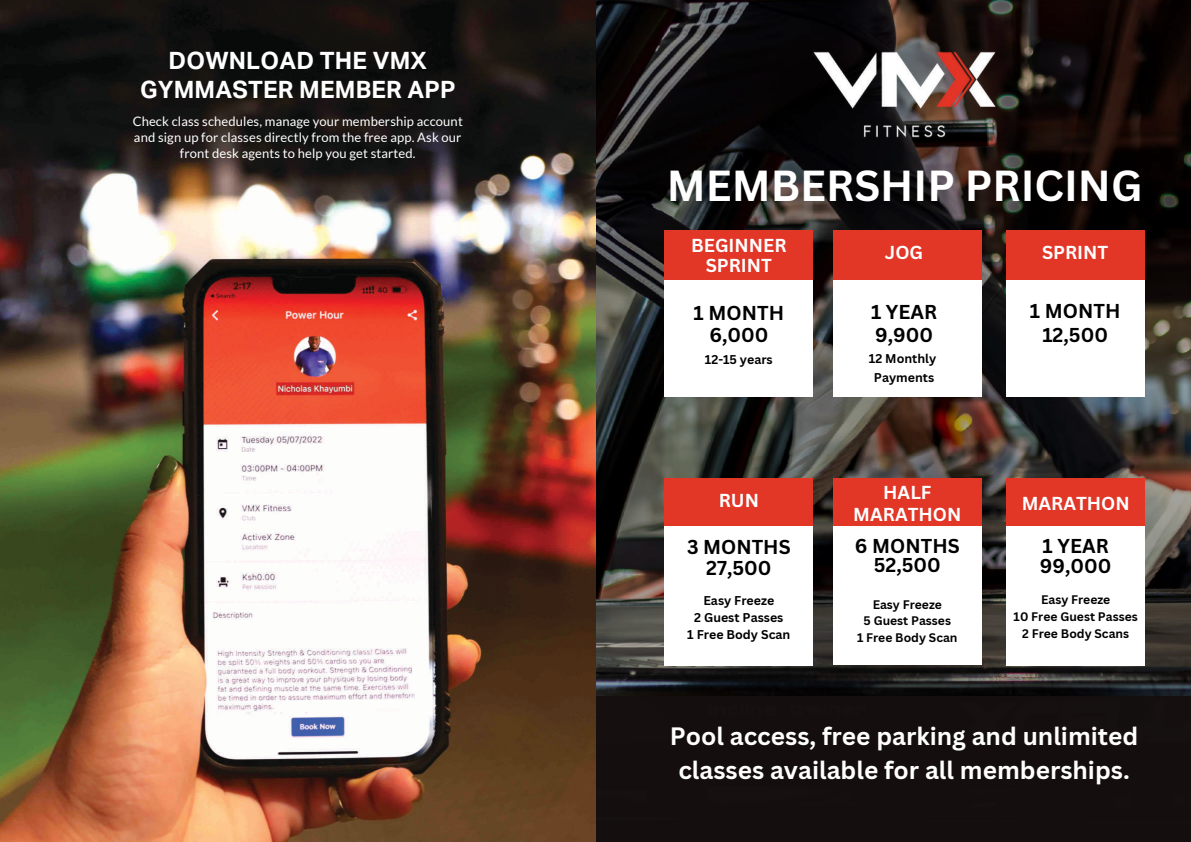
<style>
.page{position:relative;width:1191px;height:842px;background:#fff}
.page>*{position:absolute;margin:0;border:0;box-sizing:border-box;transform-origin:0 0}
.t1{font:700 42.3px "Canva Sans";color:#fff}
.t2{font:700 24.5px/34px "Canva Sans";color:#fff;text-align:center}
.t3{font:700 24px/28.8px "Aktiv Grotesk";letter-spacing:.01em;color:#fff;text-align:center}
.t4{font:700 19.6px/23.5px "Canva Sans";color:#000;text-align:center}
.t5{font:700 19.5px/18.9px "Canva Sans";color:#000;text-align:center}
.t6{font:700 18.3px/21.9px "Canva Sans";color:#fff;text-align:center}
.t7{font:13px/16px "Lato";letter-spacing:.01em;color:#fff;text-align:center}
.t8{font:700 12.4px/17.3px "Canva Sans";color:#000;text-align:center}
.t9{font:700 12.1px/16.7px "Canva Sans";color:#000;text-align:center}
</style>
<div class="page">
<img style="left:0;top:0;width:1191px;height:842px">
<img style="left:812px;top:50px;width:184px;height:89px">
<div style="left:595px;top:696px;width:596px;height:146px;background:#150f0f"></div>
<div style="left:664px;top:273px;width:149px;height:124px;background:#fff"></div>
<div style="left:664px;top:231px;width:149px;height:49px;background:#e23627"></div>
<div style="left:832px;top:478px;width:149px;height:54px;background:#e23627"></div>
<div style="left:832px;top:526px;width:149px;height:139px;background:#fff"></div>
<div style="left:1006px;top:510px;width:139px;height:155px;background:#fff"></div>
<div style="left:1006px;top:478px;width:139px;height:47px;background:#e23627"></div>
<div style="left:664px;top:520px;width:149px;height:145px;background:#fff"></div>
<div style="left:664px;top:478px;width:149px;height:47px;background:#e23627"></div>
<div style="left:832px;top:273px;width:149px;height:124px;background:#fff"></div>
<div style="left:832px;top:231px;width:149px;height:49px;background:#e23627"></div>
<div style="left:1006px;top:273px;width:139px;height:124px;background:#fff"></div>
<div style="left:1006px;top:231px;width:139px;height:49px;background:#e23627"></div>
<h3 class="t3" style="left:140px;top:48px;width:317px">DOWNLOAD THE VMX<br>GYMMASTER MEMBER APP</h3>
<p class="t7" style="left:133px;top:114px;width:332px">Check class schedules, manage your membership account and sign up for classes directly from the free app. Ask our front desk agents to help you get started.</p>
<h1 class="t1" style="left:667px;top:156px;width:477px">MEMBERSHIP PRICING</h1>
<h3 class="t6" style="left:691px;top:234px;width:97px;line-height:20.4px">BEGINNER<br>SPRINT</h3>
<h3 class="t4" style="left:693px;top:301px;width:92px;line-height:22.7px">1 MONTH<br>6,000</h3>
<p class="t8" style="left:705px;top:351px;width:69px">12-15 years</p>
<h3 class="t6" style="left:718px;top:489px;width:42px">RUN</h3>
<h3 class="t4" style="left:687px;top:535px;width:105px">3 MONTHS</h3>
<h3 class="t5" style="left:706px;top:558px;width:67px">27,500</h3>
<p class="t8" style="left:687px;top:591px;width:105px">Easy Freeze<br>2 Guest Passes<br>1 Free Body Scan</p>
<h3 class="t6" style="left:885px;top:241px;width:40px">JOG</h3>
<h3 class="t4" style="left:871px;top:299px;width:68px;text-align:left">1 YEAR<br>9,900</h3>
<p class="t8" style="left:869px;top:349px;width:69px;line-height:19.1px">12 Monthly<br>Payments</p>
<h3 class="t6" style="left:1042px;top:241px;width:68px">SPRINT</h3>
<h3 class="t4" style="left:1030px;top:299px;width:92px;line-height:23.9px">1 MONTH<br>12,500</h3>
<h3 class="t6" style="left:853px;top:481px;width:109px">HALF<br>MARATHON</h3>
<h3 class="t6" style="left:1021px;top:492px;width:110px">MARATHON</h3>
<h3 class="t4" style="left:1042px;top:533px;width:68px">1 YEAR</h3>
<h3 class="t5" style="left:1040px;top:556px;width:73px">99,000</h3>
<p class="t9" style="left:1013px;top:591px;width:126px">Easy Freeze<br>10 Free Guest Passes<br>2 Free Body Scans</p>
<h3 class="t5" style="left:855px;top:536px;width:106px">6 MONTHS<br>52,500</h3>
<p class="t9" style="left:857px;top:596px;width:102px">Easy Freeze<br>5 Guest Passes<br>1 Free Body Scan</p>
<h2 class="t2" style="left:670px;top:718px;width:470px">Pool access, free parking and unlimited classes available for all memberships.</h2>
</div>
